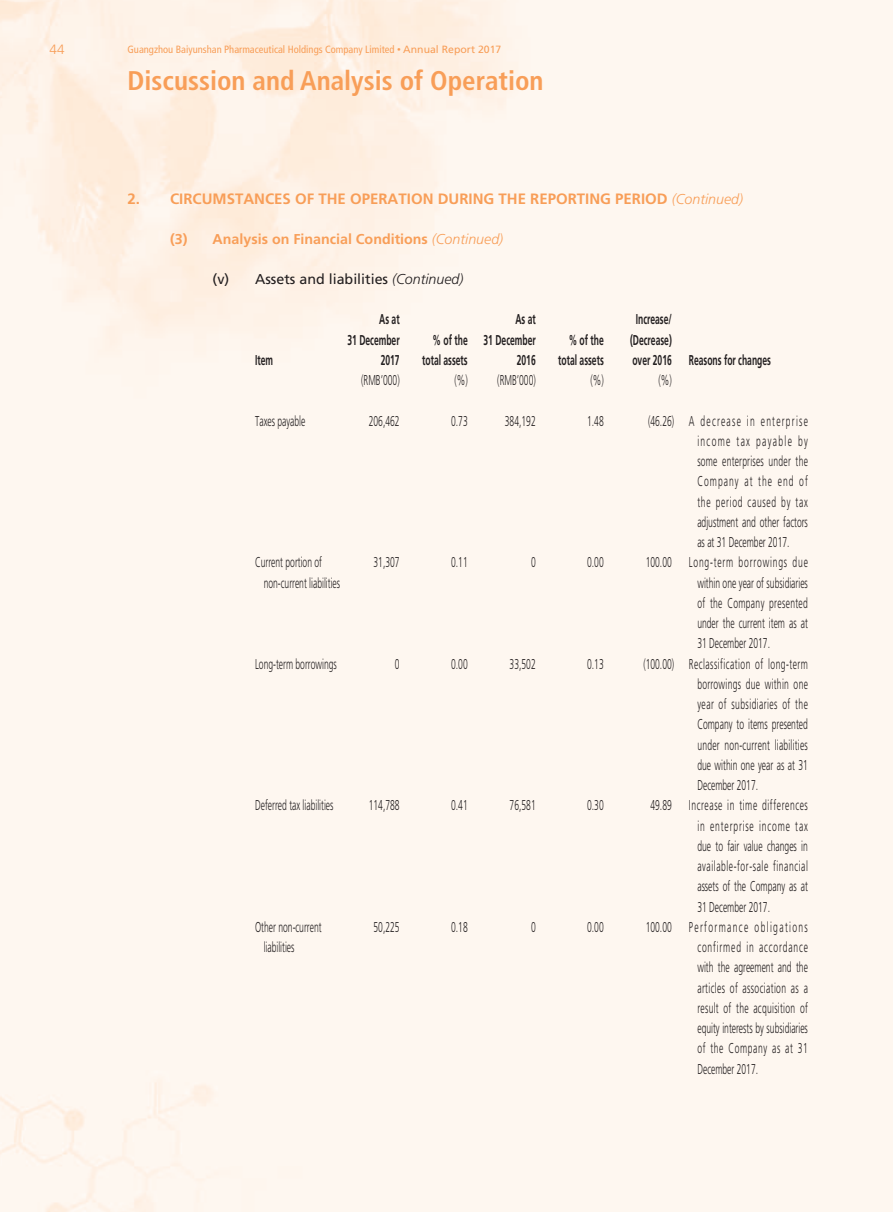
<style>
.page{position:relative;width:893px;height:1212px;background:#fff}
.page>*{position:absolute;margin:0;border:0;box-sizing:border-box;transform-origin:0 0}
.t1{font:700 condensed 27px "Frutiger";color:#f89e58}
.t2{font:700 15px "Frutiger";color:#f89e58}
.t3{font:300 14.25px/20.2px "Frutiger";color:#231f20;text-align:justify;scale:.6 1}
.t4{font:700 14.25px/20.2px "Frutiger";color:#231f20;text-align:right;scale:.6 1}
.t5{font:700 14.25px "Frutiger";color:#f89e58}
.t6{font:14.25px "Frutiger";color:#231f20}
.t7{font:300 13.5px "Frutiger";color:#f89e58}
.t8{font:condensed 10.5px "Frutiger";color:#f89e58}
.s1{font-stretch:normal;font-size:7.5px}
.s2{font-stretch:normal}
.s3{font-weight:300;font-style:italic;font-size:14.25px}
.s4{font-weight:300;font-style:italic}
</style>
<div class="page">
<p class="t7" style="left:49px;top:43px;width:17px">44</p>
<p class="t8" style="left:128px;top:44px;width:375px">Guangzhou Baiyunshan Pharmaceutical Holdings Company Limited <span class="s1">•</span> <span class="s2">Annual Report 2017</span></p>
<p class="t1" style="left:128px;top:67px;width:417px">Discussion and Analysis of Operation</p>
<p class="t2" style="left:128px;top:192px;width:617px">2. CIRCUMSTANCES OF THE OPERATION DURING THE REPORTING PERIOD <span class="s3">(Continued)</span></p>
<p class="t5" style="left:170px;top:232px;width:335px">(3) Analysis on Financial Conditions <span class="s4">(Continued)</span></p>
<p class="t6" style="left:213px;top:273px;width:252px">(v) Assets and liabilities <span class="s4">(Continued)</span></p>
<p class="t4" style="left:255px;top:350px;width:32px">Item</p>
<p class="t4" style="left:347px;top:310px;width:89px">As at<br>31 December<br>2017</p>
<p class="t4" style="left:422px;top:330px;width:78px">% of the total assets</p>
<p class="t4" style="left:483px;top:310px;width:89px">As at<br>31 December<br>2016</p>
<p class="t4" style="left:558px;top:330px;width:78px">% of the total assets</p>
<p class="t4" style="left:630px;top:310px;width:236px;text-align:left;text-indent:6px">Increase/<br>(Decrease)<br>over 2016 Reasons for changes</p>
<p class="t3" style="left:361px;top:371px;width:66px">(RMB’000)</p>
<p class="t3" style="left:454px;top:371px;width:24px">(%)</p>
<p class="t3" style="left:497px;top:371px;width:66px">(RMB’000)</p>
<p class="t3" style="left:590px;top:371px;width:24px">(%)</p>
<p class="t3" style="left:659px;top:371px;width:24px">(%)</p>
<p class="t3" style="left:255px;top:411px;width:85px">Taxes payable</p>
<p class="t3" style="left:369px;top:411px;width:53px">206,462</p>
<p class="t3" style="left:451px;top:411px;width:29px">0.73</p>
<p class="t3" style="left:505px;top:411px;width:53px">384,192</p>
<p class="t3" style="left:587px;top:411px;width:29px">1.48</p>
<p class="t3" style="left:697px;top:411px;width:186px;text-indent:-49px">(46.26) A decrease in enterprise income tax payable by some enterprises under the Company at the end of the period caused by tax adjustment and other factors as at 31 December 2017.</p>
<p class="t3" style="left:264px;top:553px;width:129px;text-indent:-9px">Current portion of non-current liabilities</p>
<p class="t3" style="left:374px;top:553px;width:45px">31,307</p>
<p class="t3" style="left:451px;top:553px;width:29px">0.11</p>
<p class="t3" style="left:531px;top:553px;width:9px">0</p>
<p class="t3" style="left:587px;top:553px;width:29px">0.00</p>
<p class="t3" style="left:697px;top:553px;width:186px;text-indent:-52px">100.00 Long-term borrowings due within one year of subsidiaries of the Company presented under the current item as at 31 December 2017.</p>
<p class="t3" style="left:255px;top:654px;width:138px">Long-term borrowings</p>
<p class="t3" style="left:395px;top:654px;width:9px">0</p>
<p class="t3" style="left:451px;top:654px;width:29px">0.00</p>
<p class="t3" style="left:510px;top:654px;width:45px">33,502</p>
<p class="t3" style="left:587px;top:654px;width:29px">0.13</p>
<p class="t3" style="left:697px;top:654px;width:186px;text-indent:-54px">(100.00) Reclassification of long-term borrowings due within one year of subsidiaries of the Company to items presented under non-current liabilities due within one year as at 31<br>December 2017.</p>
<p class="t3" style="left:255px;top:796px;width:132px">Deferred tax liabilities</p>
<p class="t3" style="left:369px;top:796px;width:53px">114,788</p>
<p class="t3" style="left:451px;top:796px;width:29px">0.41</p>
<p class="t3" style="left:510px;top:796px;width:45px">76,581</p>
<p class="t3" style="left:587px;top:796px;width:29px">0.30</p>
<p class="t3" style="left:697px;top:796px;width:186px;text-indent:-47px">49.89 Increase in time differences in enterprise income tax due to fair value changes in available-for-sale financial assets of the Company as at 31 December 2017.</p>
<p class="t3" style="left:264px;top:917px;width:98px;text-indent:-9px">Other non-current liabilities</p>
<p class="t3" style="left:374px;top:917px;width:45px">50,225</p>
<p class="t3" style="left:451px;top:917px;width:29px">0.18</p>
<p class="t3" style="left:531px;top:917px;width:9px">0</p>
<p class="t3" style="left:587px;top:917px;width:29px">0.00</p>
<p class="t3" style="left:697px;top:917px;width:186px;text-indent:-52px">100.00 Performance obligations confirmed in accordance with the agreement and the articles of association as a result of the acquisition of equity interests by subsidiaries of the Company as at 31<br>December 2017.</p>
</div>
